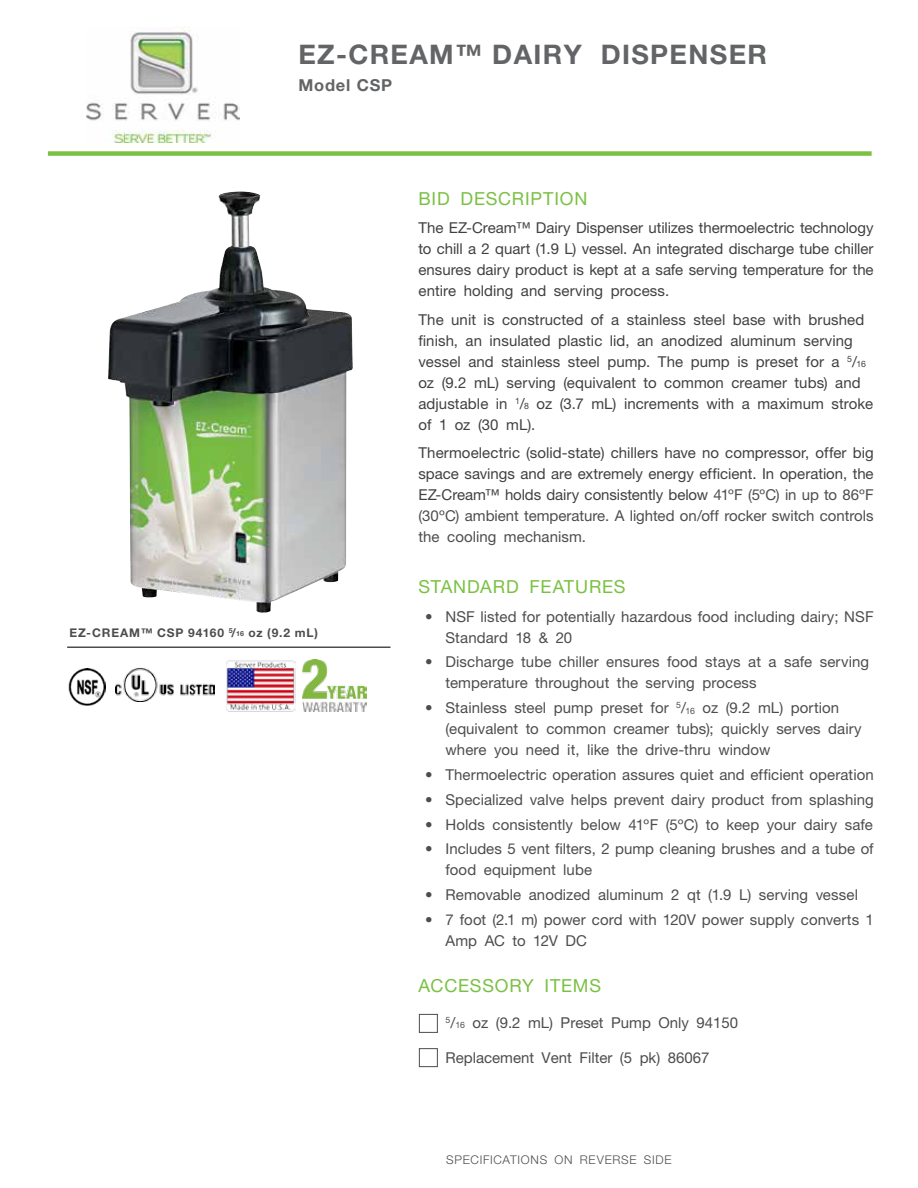
<style>
.page{position:relative;width:918px;height:1188px;background:#fff}
.page>*{position:absolute;margin:0;border:0;box-sizing:border-box;transform-origin:0 0}
.t1{font:700 27px "Helvetica Neue";letter-spacing:.05em;color:#636466}
.t2{font:18px "Helvetica Neue";letter-spacing:.045em;color:#7ac143}
.t3{font:700 16.5px "Helvetica Neue";letter-spacing:.05em;color:#636466}
.t4{font:15px/21px "Helvetica Neue";letter-spacing:.005em;color:#414042;text-align:justify}
.t5{font:15px/21px "Helvetica Neue";letter-spacing:.005em;color:#4d4d4f}
.t6{font:700 12px "Helvetica Neue";letter-spacing:.07em;color:#4d4d4f}
.t7{font:300 12px "Helvetica Neue";letter-spacing:.06em;color:#4d4d4f}
.s1{font-size:7.05px}
.s2{font-size:8.7px}
.s3{color:#4d4d4f}
</style>
<div class="page">
<div style="left:48px;top:151px;width:824px;height:5px;background:#7ac143"></div>
<img style="left:87px;top:27px;width:152px;height:116px">
<hr style="left:67px;top:646px;width:324px;height:2px;background:#000">
<img style="left:68px;top:668px;width:38px;height:37px">
<img style="left:116px;top:667px;width:99px;height:35px">
<img style="left:227px;top:660px;width:69px;height:51px">
<img style="left:303px;top:660px;width:64px;height:51px">
<div style="left:419px;top:1014px;width:19px;height:19px;border:1px solid #4d4d4f"></div>
<img style="left:108px;top:191px;width:245px;height:422px">
<div style="left:419px;top:1048px;width:19px;height:19px;border:1px solid #4d4d4f"></div>
<h1 class="t1" style="left:298px;top:38px;width:470px">EZ-CREAM™ DAIRY DISPENSER</h1>
<p class="t3" style="left:298px;top:75px;width:95px">Model CSP</p>
<p class="t6" style="left:69px;top:625px;width:250px">EZ-CREAM™ CSP 94160 <sup>5</sup>/<span class="s1">16</span> oz (9.2 mL)</p>
<p class="t2" style="left:418px;top:187px;width:170px">BID DESCRIPTION</p>
<p class="t4" style="left:418px;top:217px;width:457px">The EZ-Cream™ Dairy Dispenser utilizes thermoelectric technology to chill a 2 quart (1.9 L) vessel. An integrated discharge tube chiller ensures dairy product is kept at a safe serving temperature for the entire holding and serving process.</p>
<p class="t4" style="left:418px;top:309px;width:456px;text-align:left">The unit is constructed of a stainless steel base with brushed finish, an insulated plastic lid, an anodized aluminum serving vessel and stainless steel pump. The pump is preset for a <sup>5</sup>/<span class="s2">16 </span>oz (9.2 mL) serving (equivalent to common creamer tubs) and adjustable in <sup>1</sup>/<span class="s2">8</span> oz (3.7 mL) increments with a maximum stroke of 1 oz (30 mL).</p>
<p class="t4" style="left:418px;top:442px;width:457px">Thermoelectric (solid-state) chillers have no compressor, offer big space savings and are extremely energy efficient. In operation, the EZ-Cream™ holds dairy consistently below <span class="s3">41ºF (5ºC) in up to 86ºF (30ºC) ambient temperature. A lighted on/off rocker switch controls the cooling mechanism.</span></p>
<p class="t2" style="left:418px;top:576px;width:209px">STANDARD FEATURES</p>
<p class="t5" style="left:446px;top:606px;width:430px;text-indent:-20px">• NSF listed for potentially hazardous food including dairy; NSF<br>Standard 18 &amp; 20</p>
<p class="t5" style="left:446px;top:651px;width:425px;text-indent:-20px">• Discharge tube chiller ensures food stays at a safe serving temperature throughout the serving process</p>
<p class="t5" style="left:445px;top:697px;width:418px;text-indent:-20px">• Stainless steel pump preset for <sup>5</sup>/<span class="s2">16</span> oz (9.2 mL) portion (equivalent to common creamer tubs); quickly serves dairy where you need it, like the drive-thru window</p>
<p class="t5" style="left:425px;top:764px;width:450px">• Thermoelectric operation assures quiet and efficient operation</p>
<p class="t5" style="left:425px;top:789px;width:450px">• Specialized valve helps prevent dairy product from splashing</p>
<p class="t5" style="left:425px;top:813px;width:449px">• Holds consistently below 41ºF (5ºC) to keep your dairy safe</p>
<p class="t5" style="left:445px;top:838px;width:430px;text-indent:-20px">• Includes 5 vent filters, 2 pump cleaning brushes and a tube of food equipment lube</p>
<p class="t5" style="left:425px;top:884px;width:434px">• Removable anodized aluminum 2 qt (1.9 L) serving vessel</p>
<p class="t5" style="left:445px;top:909px;width:430px;text-indent:-20px">• 7 foot (2.1 m) power cord with 120V power supply converts 1<br>Amp AC to 12V DC</p>
<p class="t2" style="left:418px;top:975px;width:184px">ACCESSORY ITEMS</p>
<p class="t5" style="left:446px;top:1012px;width:294px"><sup>5</sup>/<span class="s2">16</span> oz (9.2 mL) Preset Pump Only 94150</p>
<p class="t5" style="left:446px;top:1047px;width:265px">Replacement Vent Filter (5 pk) 86067</p>
<p class="t7" style="left:446px;top:1153px;width:227px">SPECIFICATIONS ON REVERSE SIDE</p>
</div>
